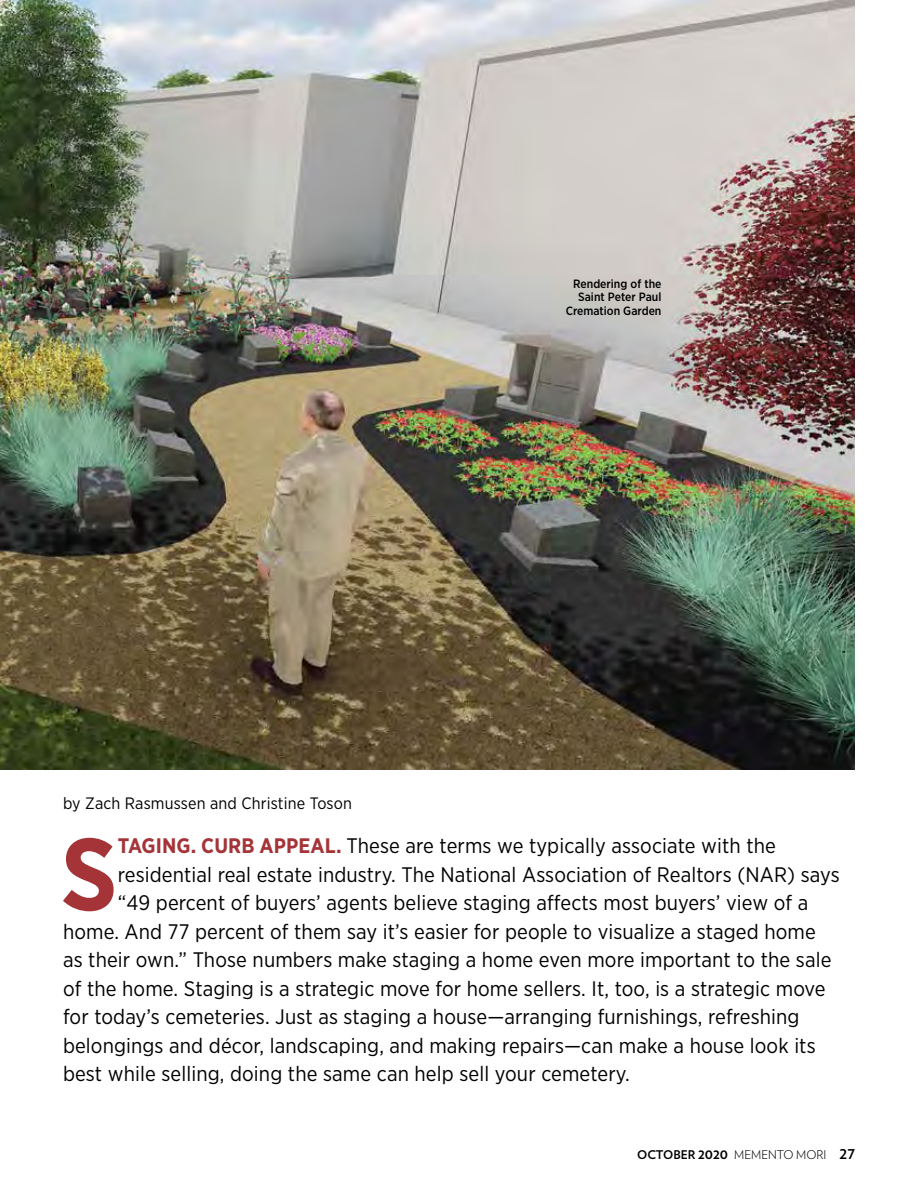
<style>
.page{position:relative;width:918px;height:1188px;background:#fff}
.page>*{position:absolute;margin:0;border:0;box-sizing:border-box;transform-origin:0 0}
.t1{font:700 102.45px "Gotham Narrow";color:#a43438}
.t2{font:21px "Gotham Narrow";letter-spacing:.005em;color:#000}
.t3{font:16.5px "Gotham Narrow";letter-spacing:.01em;color:#000}
.t4{font:500 12px/13.5px "Gotham Narrow";color:#000;text-align:right}
.t5{font:300 12px "Verlag";color:#000}
.s1{font-weight:700;color:#a43438}
.s2{font-weight:700}
.s3{font-weight:700;font-size:14.7px}
.s4{font-weight:700;font-size:13.5px}
</style>
<div class="page">
<img style="left:0;top:0;width:855px;height:769px">
<p class="t3" style="left:63px;top:793px;width:291px">by Zach Rasmussen and Christine Toson</p>
<p class="t4" style="left:566px;top:277px;width:97px">Rendering of the<br>Saint Peter Paul<br>Cremation Garden</p>
<h1 class="t1" style="left:61px;top:809px;width:58px">S</h1>
<p class="t2" style="left:118px;top:833px;width:660px"><span class="s1">TAGING. CURB APPEAL.</span> These are terms we typically associate with the</p>
<p class="t2" style="left:118px;top:861px;width:723px">residential real estate industry. The National Association of Realtors (NAR) says</p>
<p class="t2" style="left:118px;top:890px;width:692px">“49 percent of buyers’ agents believe staging affects most buyers’ view of a</p>
<p class="t2" style="left:63px;top:918px;width:754px">home. And 77 percent of them say it’s easier for people to visualize a staged home</p>
<p class="t2" style="left:63px;top:947px;width:770px">as their own.” Those numbers make staging a home even more important to the sale</p>
<p class="t2" style="left:63px;top:975px;width:764px">of the home. Staging is a strategic move for home sellers. It, too, is a strategic move</p>
<p class="t2" style="left:63px;top:1004px;width:738px">for today’s cemeteries. Just as staging a house—arranging furnishings, refreshing</p>
<p class="t2" style="left:63px;top:1032px;width:754px">belongings and décor, landscaping, and making repairs—can make a house look its</p>
<p class="t2" style="left:63px;top:1061px;width:568px">best while selling, doing the same can help sell your cemetery.</p>
<p class="t5" style="left:637px;top:1146px;width:219px"><span class="s2">OCTOBER</span> <span class="s3">2020</span> MEMENTO MORI <span class="s4">27</span></p>
</div>
